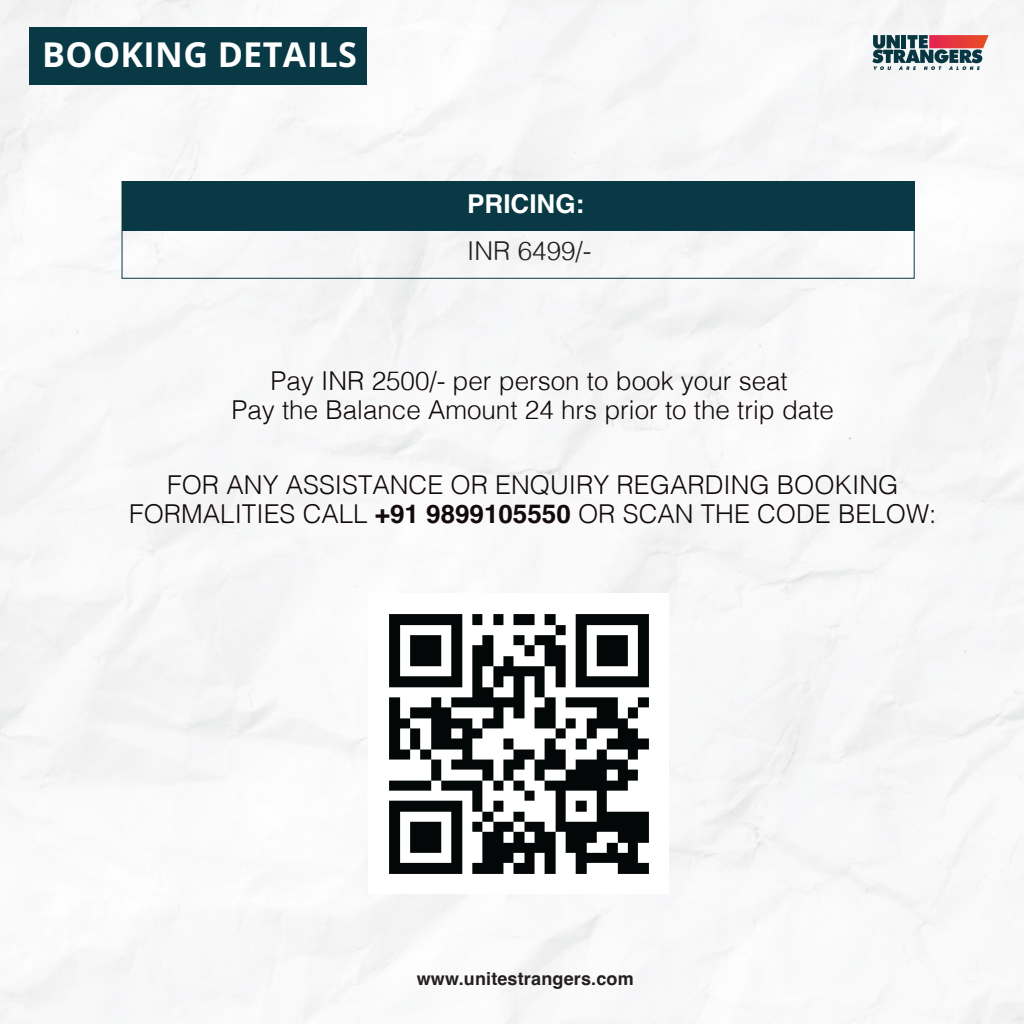
<style>
.page{position:relative;width:1024px;height:1024px;background:#fff}
.page>*{position:absolute;margin:0;border:0;box-sizing:border-box;transform-origin:0 0}
.t1{font:700 34.2px "Open Sans";letter-spacing:.01em;color:#fff}
.t2{font:300 26px/29.2px "Helvetica";color:#12090a;text-align:center}
.t3{font:300 26px "Helvetica";color:#231f20}
.t4{font:700 26px "Helvetica";color:#fff}
.t5{font:700 18px "Helvetica";letter-spacing:.01em;color:#231f20}
.s1{font-weight:700}
</style>
<div class="page">
<div style="left:29px;top:27px;width:338px;height:58px;background:#083944"></div>
<div style="left:122px;top:182px;width:792px;height:49px;background:#083944"></div>
<div style="left:122px;top:181px;width:793px;height:98px;border:1px solid #083944"></div>
<svg style="left:872px;top:35px;width:117px;height:35px"></svg>
<img style="left:389px;top:614px;width:260px;height:260px">
<h1 class="t1" style="left:42px;top:31px;width:316px">BOOKING DETAILS</h1>
<p class="t4" style="left:467px;top:188px;width:118px">PRICING:</p>
<p class="t3" style="left:467px;top:229px;width:126px">INR 6499/-</p>
<p class="t2" style="left:232px;top:364px;width:604px">Pay INR 2500/- per person to book your seat<br>Pay the Balance Amount 24 hrs prior to the trip date</p>
<p class="t2" style="left:129px;top:468px;width:809px">FOR ANY ASSISTANCE OR ENQUIRY REGARDING BOOKING<br>FORMALITIES CALL <span class="s1">+91 9899105550</span> OR SCAN THE CODE BELOW:</p>
<p class="t5" style="left:417px;top:968px;width:218px">www.unitestrangers.com</p>
</div>
